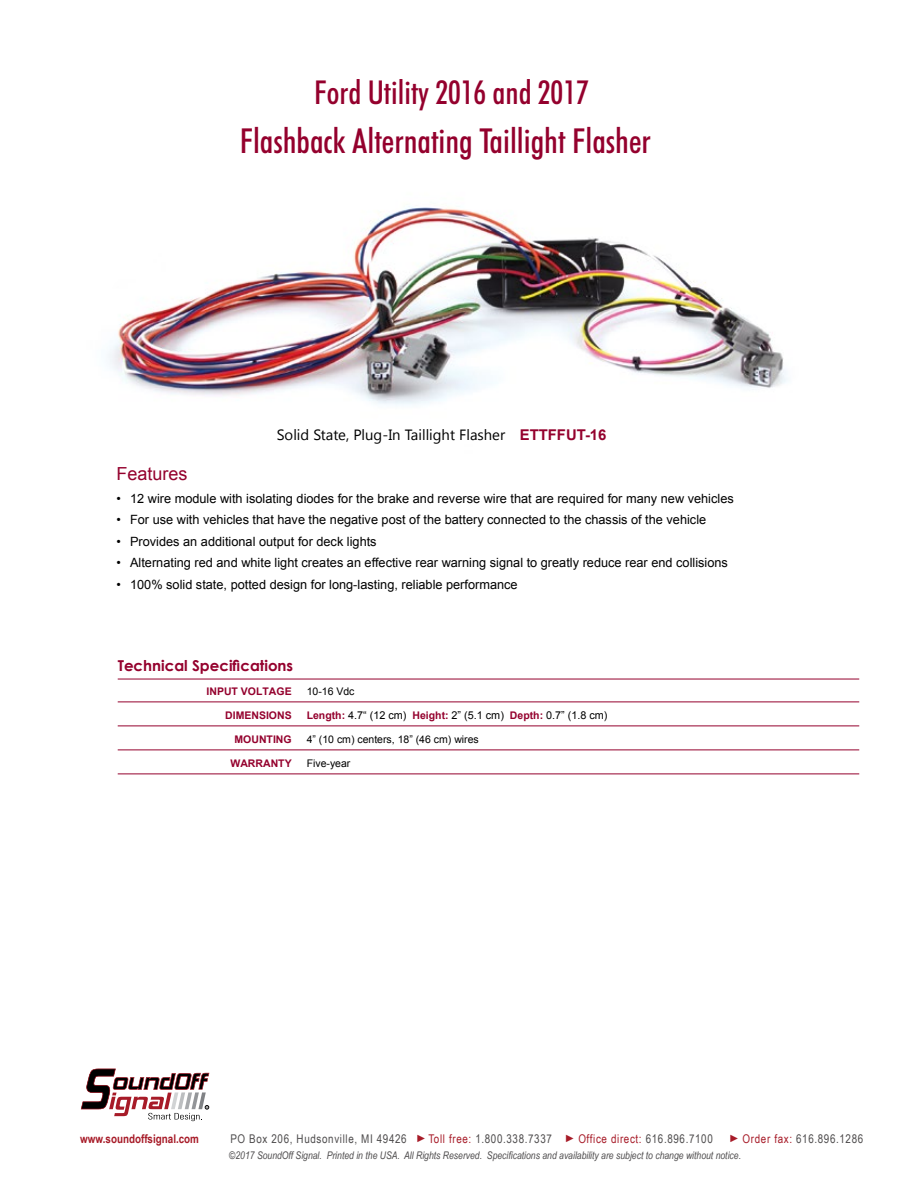
<style>
.page{position:relative;width:918px;height:1188px;background:#fff}
.page>*{position:absolute;margin:0;border:0;box-sizing:border-box;transform-origin:0 0}
.t1{font:500 condensed 34.5px "Futura BT";color:#94002d}
.t2{font:500 condensed 33px "Futura BT";color:#94002d}
.t3{font:18px "Arial";color:#94002d}
.t4{font:700 15px "Century Gothic";color:#94002d}
.t5{font:14.85px "Khmer UI";color:#000}
.t6{font:12.75px "Arial";color:#000}
.t7{font:12px "Arial Narrow";letter-spacing:.055em;color:#4e4c4d}
.t8{font:700 12px "Arial Narrow";color:#a71b28}
.t9{font:10.8px "Arial";color:#000}
.t10{font:italic 10.5px "Arial Narrow";color:#4e4c4d}
.t11{font:10.5px "Arial";color:#000}
.t12{font:700 10.5px "Arial";color:#94002d}
.s1{font-family:"Arial";font-weight:700;color:#94002d}
.s2{font-weight:700;font-size:10.5px;color:#94002d}
.s3{font-size:10.5px;color:#a71b28}
.s4{color:#a71b28}
</style>
<div class="page">
<svg style="left:81px;top:1069px;width:128px;height:52px"></svg>
<img style="left:108px;top:206px;width:680px;height:200px">
<hr style="left:118px;top:679px;width:741px;height:1px;background:#94002d">
<hr style="left:118px;top:702px;width:741px;height:1px;background:#94002d">
<hr style="left:118px;top:726px;width:741px;height:1px;background:#94002d">
<hr style="left:118px;top:750px;width:741px;height:1px;background:#94002d">
<hr style="left:118px;top:774px;width:741px;height:1px;background:#94002d">
<h2 class="t2" style="left:314px;top:72px;width:276px">Ford Utility 2016 and 2017</h2>
<h1 class="t1" style="left:240px;top:120px;width:413px">Flashback Alternating Taillight Flasher</h1>
<p class="t5" style="left:277px;top:426px;width:331px">Solid State, Plug-In Taillight Flasher <span class="s1">ETTFFUT-16</span></p>
<h3 class="t3" style="left:117px;top:462px;width:73px">Features</h3>
<p class="t6" style="left:117px;top:490px;width:619px">• 12 wire module with isolating diodes for the brake and reverse wire that are required for many new vehicles</p>
<p class="t6" style="left:117px;top:511px;width:591px">• For use with vehicles that have the negative post of the battery connected to the chassis of the vehicle</p>
<p class="t6" style="left:117px;top:533px;width:262px">• Provides an additional output for deck lights</p>
<p class="t6" style="left:117px;top:554px;width:613px">• Alternating red and white light creates an effective rear warning signal to greatly reduce rear end collisions</p>
<p class="t6" style="left:117px;top:576px;width:403px">• 100% solid state, potted design for long-lasting, reliable performance</p>
<p class="t4" style="left:118px;top:654px;width:177px">Technical Specifications</p>
<p class="t12" style="left:207px;top:684px;width:87px">INPUT VOLTAGE</p>
<p class="t11" style="left:307px;top:684px;width:49px">10-16 Vdc</p>
<p class="t12" style="left:225px;top:708px;width:68px">DIMENSIONS</p>
<p class="t9" style="left:307px;top:708px;width:302px"><span class="s2">Length:</span> 4.7“ (12 cm) <span class="s2">Height:</span> 2” (5.1 cm) <span class="s2">Depth:</span> 0.7” (1.8 cm)</p>
<p class="t12" style="left:235px;top:732px;width:59px">MOUNTING</p>
<p class="t11" style="left:307px;top:732px;width:174px">4” (10 cm) centers, 18” (46 cm) wires</p>
<p class="t12" style="left:230px;top:756px;width:63px">WARRANTY</p>
<p class="t11" style="left:307px;top:756px;width:45px">Five-year</p>
<p class="t8" style="left:80px;top:1130px;width:120px">www.soundoffsignal.com</p>
<p class="t7" style="left:230px;top:1130px;width:484px">PO Box 206, Hudsonville, MI 49426 <span class="s3">►</span><span class="s4">Toll free:</span> 1.800.338.7337 <span class="s3">►</span> <span class="s4">Office direct:</span> 616.896.7100</p>
<p class="t7" style="left:730px;top:1130px;width:134px"><span class="s3">►</span> <span class="s4">Order fax:</span> 616.896.1286</p>
<p class="t10" style="left:229px;top:1148px;width:513px">©2017 SoundOff Signal. Printed in the USA. All Rights Reserved. Specifications and availability are subject to change without notice.</p>
</div>
